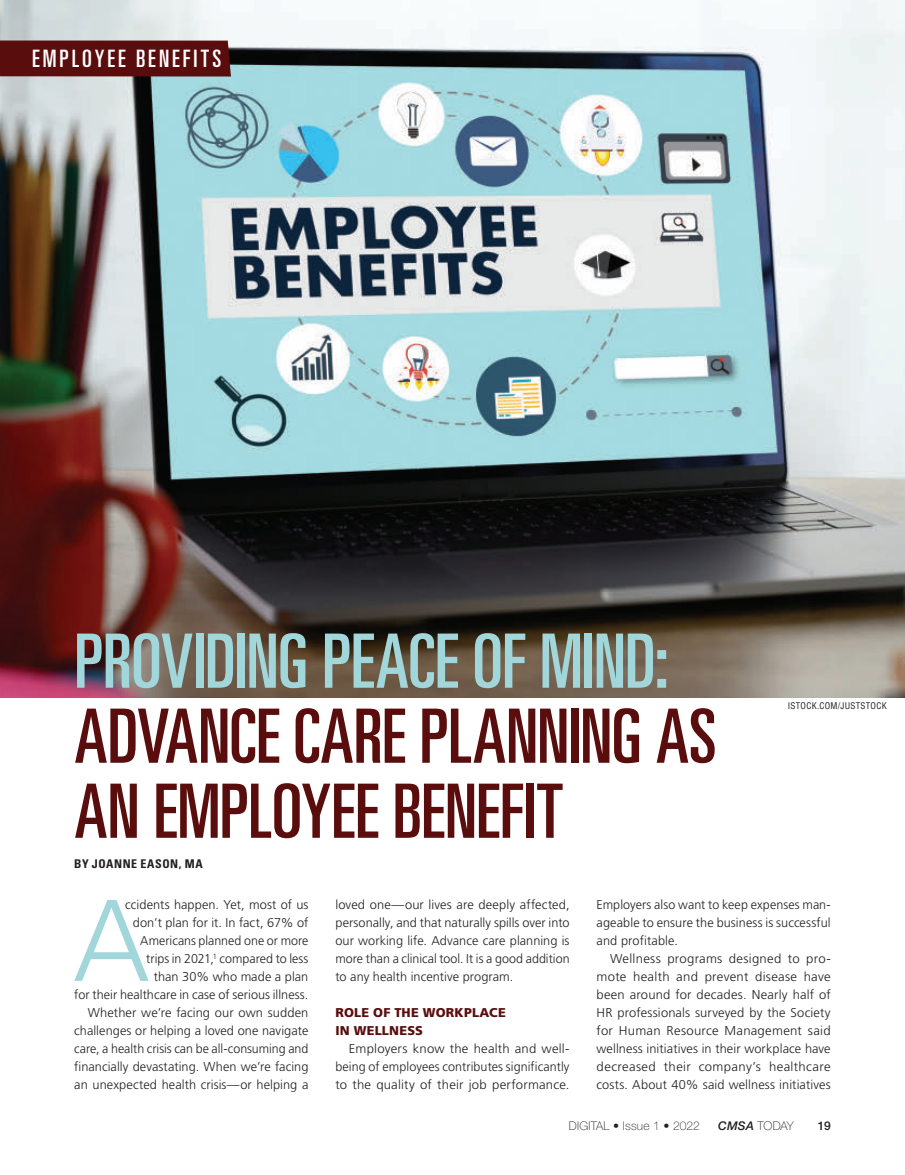
<style>
.page{position:relative;width:905px;height:1175px;background:#fff}
.page>*{position:absolute;margin:0;border:0;box-sizing:border-box;transform-origin:0 0}
.t1{font:ultra-condensed 75px/75px "Univers LT Std";color:#590e0d}
.t2{font:ultra-condensed 75px "Univers LT Std";letter-spacing:-.01em;color:#a1d7db}
.t3{font:ultra-condensed 24px "Univers LT Std";letter-spacing:.13em;color:#fff}
.t4{font:300 12.75px/18px "Frutiger LT Std";letter-spacing:.005em;color:#231f20;text-align:justify}
.t5{font:900 12.75px/18px "Frutiger LT Std";letter-spacing:.015em;color:#590e0d}
.t6{font:100 12px "Helvetica Neue LT Std";letter-spacing:.01em;color:#231f20}
.t7{font:700 condensed 12px "Univers LT Std";letter-spacing:.045em;color:#231f20}
.t8{font:500 12px "Helvetica Neue LT Std";color:#231f20}
.t9{font:condensed 9px "Helvetica LT Std";letter-spacing:.03em;color:#231f20}
.s1{font-weight:500;font-style:italic}
</style>
<div class="page">
<img style="left:0;top:0;width:904px;height:698px">
<div style="left:0;top:40px;width:231px;height:36px;background:#590e0d"></div>
<svg style="left:74px;top:900px;width:74px;height:80px"></svg>
<h2 class="t3" style="left:32px;top:45px;width:191px">EMPLOYEE BENEFITS</h2>
<h1 class="t2" style="left:74px;top:618px;width:596px">PROVIDING PEACE OF MIND:</h1>
<h1 class="t1" style="left:74px;top:698px;width:643px">ADVANCE CARE PLANNING AS<br>AN EMPLOYEE BENEFIT</h1>
<p class="t7" style="left:74px;top:856px;width:130px">BY JOANNE EASON, MA</p>
<p class="t4" style="left:335px;top:896px;width:236px">loved one—our lives are deeply affected, personally, and that naturally spills over into our working life. Advance care planning is more than a clinical tool. It is a good addition to any health incentive program.</p>
<p class="t5" style="left:335px;top:1004px;width:172px">ROLE OF THE WORKPLACE<br>IN WELLNESS</p>
<p class="t4" style="left:335px;top:1040px;width:236px;text-indent:14px">Employers know the health and well&shy;being of employees contributes significantly to the quality of their job performance.</p>
<p class="t9" style="left:787px;top:700px;width:100px">ISTOCK.COM/JUSTSTOCK</p>
<p class="t4" style="left:74px;top:896px;width:236px;text-align:right">ccidents happen. Yet, most of us<br>don’t plan for it. In fact, 67% of Americans planned one or more<br>trips in 2021,<sup>1</sup> compared to less<br>than 30% who made a plan<br>for their healthcare in case of serious illness.<br>Whether we’re facing our own sudden challenges or helping a loved one navigate care, a health crisis can be all-consuming and financially devastating. When we’re facing an unexpected health crisis—or helping a</p>
<p class="t4" style="left:596px;top:896px;width:236px">Employers also want to keep expenses man&shy;ageable to ensure the business is successful and profitable.</p>
<p class="t4" style="left:596px;top:950px;width:236px;text-indent:14px">Wellness programs designed to pro&shy;mote health and prevent disease have been around for decades. Nearly half of HR professionals surveyed by the Society for Human Resource Management said wellness initiatives in their workplace have decreased their company’s healthcare costs. About 40% said wellness initiatives</p>
<p class="t6" style="left:569px;top:1118px;width:132px">DIGITAL • Issue 1 • 2022</p>
<p class="t6" style="left:718px;top:1118px;width:77px"><span class="s1">CMSA</span> TODAY</p>
<p class="t8" style="left:817px;top:1118px;width:14px">19</p>
</div>
